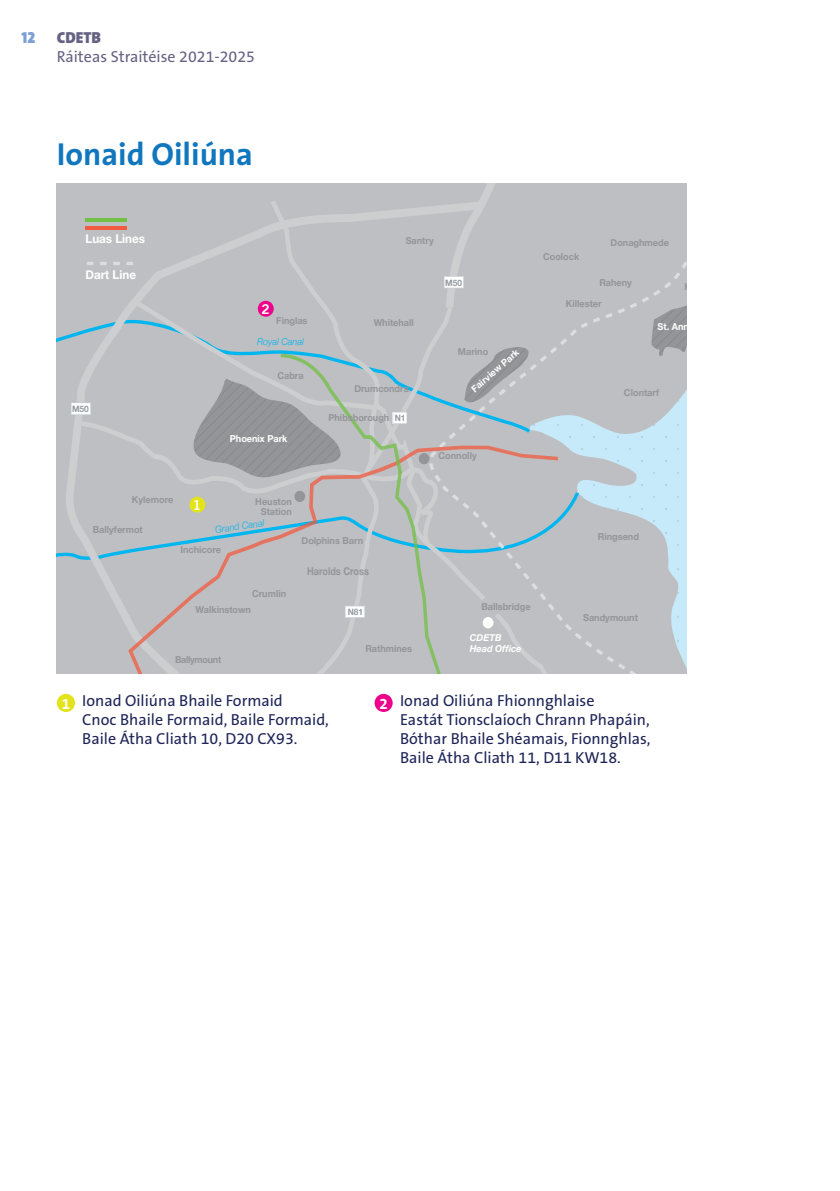
<style>
.page{position:relative;width:840px;height:1191px;background:#fff}
.page>*{position:absolute;margin:0;border:0;box-sizing:border-box;transform-origin:0 0}
.heading_2{font:700 32px "The Sans";color:#1077be}
.t1{font:16px/19.2px "The Sans B5 Plain";color:#1e2557}
.t2{font:16px "The Sans B5 Plain";color:#666284}
.t3{font:900 16px "The Sans";color:#666284}
.t4{font:16px "The Sans Black Caps";color:#7ba0d4}
.t5{font:700 15.4px "The Sans B7";color:#fff}
.t6{font:13.6px "Trade Gothic Bold Two";color:#fff}
.t7{font:700 12.2px "Helvetica Neue";color:#fff;scale:.95 1}
.t8{font:700 10.8px "Helvetica Neue";color:#939598;scale:.85 1}
.t9{font:700 9.6px/20.8px "Helvetica Neue";color:#939598;scale:.95 1}
.t10{font:italic 300 9.6px "Helvetica Neue";color:#00b6f0;scale:.95 1}
.t11{font:italic 700 9.6px/10.6px "Helvetica Neue";color:#fff;scale:.95 1}
.t12{font:700 9.6px "Helvetica Neue";color:#fff;scale:.95 1}
.t13{font:700 9.6px "Helvetica Neue";letter-spacing:-.035em;color:#939598;scale:.95 1}
.t14{font:700 9.6px "Helvetica Neue";color:#949699;scale:.95 1}
.t15{font:700 9.4px "Helvetica Neue";color:#fff}
.t16{font:700 8.8px "Helvetica Neue";color:#939ba1;scale:.95 1}
</style>
<div class="page">
<div style="left:57px;top:183px;width:629px;height:130px;background:#bebfc2"></div>
<svg style="left:443px;top:183px;width:102px;height:27px;background:#bfc0c3"></svg>
<svg style="left:66px;top:201px;width:414px;height:143px;background:#bdc0c3"></svg>
<svg style="left:420px;top:210px;width:266px;height:463px;background:#bfc5c9"></svg>
<hr style="left:85px;top:218px;width:41px;height:4px;background:#71bf44">
<hr style="left:85px;top:226px;width:41px;height:4px;background:#f15b40">
<svg style="left:87px;top:262px;width:49px;height:3px"></svg>
<svg style="left:258px;top:301px;width:15px;height:16px"></svg>
<svg style="left:57px;top:344px;width:562px;height:329px;background:#b9bdc0"></svg>
<svg style="left:57px;top:694px;width:18px;height:18px"></svg>
<svg style="left:374px;top:694px;width:18px;height:18px"></svg>
<h2 class="t4" style="left:21px;top:24px;width:15px">12</h2>
<h2 class="t3" style="left:57px;top:24px;width:46px">CDETB</h2>
<h2 class="t2" style="left:57px;top:48px;width:200px">Ráiteas Straitéise 2021-2025</h2>
<p class="heading_2" style="left:57px;top:127px;width:198px">Ionaid Oiliúna</p>
<p class="t7" style="left:85px;top:229px;width:64px">Luas Lines</p>
<p class="t7" style="left:85px;top:265px;width:55px">Dart Line</p>
<p class="t16" style="left:72px;top:402px;width:19px">M50</p>
<h3 class="t6" style="left:261px;top:300px;width:10px">2</h3>
<p class="t9" style="left:276px;top:310px;width:34px">Finglas</p>
<p class="t10" style="left:257px;top:334px;width:51px">Royal Canal</p>
<p class="t9" style="left:277px;top:365px;width:29px">Cabra</p>
<p class="t12" style="left:230px;top:431px;width:62px">Phoenix Park</p>
<p class="t9" style="left:405px;top:230px;width:31px">Santry</p>
<p class="t9" style="left:373px;top:313px;width:44px">Whitehall</p>
<p class="t9" style="left:354px;top:379px;width:59px">Drumcondra</p>
<p class="t9" style="left:328px;top:407px;width:66px">Phibsborough</p>
<p class="t16" style="left:394px;top:411px;width:13px">N1</p>
<p class="t16" style="left:445px;top:276px;width:19px">M50</p>
<p class="t14" style="left:457px;top:343px;width:33px">Marino</p>
<p class="t15" style="left:467px;top:384px;width:62px;rotate:-41deg">Fairview Park</p>
<p class="t9" style="left:438px;top:445px;width:42px">Connolly</p>
<p class="t9" style="left:610px;top:233px;width:63px">Donaghmede</p>
<p class="t9" style="left:565px;top:273px;width:71px;text-indent:33px">Raheny<br>Killester</p>
<p class="t9" style="left:542px;top:246px;width:40px">Coolock</p>
<p class="t9" style="left:623px;top:382px;width:38px">Clontarf</p>
<p class="t9" style="left:132px;top:489px;width:45px">Kylemore</p>
<p class="t9" style="left:93px;top:519px;width:54px">Ballyfermot</p>
<h3 class="t6" style="left:193px;top:496px;width:10px">1</h3>
<p class="t9" style="left:255px;top:496px;width:40px;line-height:10px;text-align:center">Heuston<br>Station</p>
<p class="t10" style="left:214px;top:522px;width:54px;rotate:-8deg">Grand Canal</p>
<p class="t9" style="left:180px;top:539px;width:44px">Inchicore</p>
<p class="t9" style="left:252px;top:583px;width:37px">Crumlin</p>
<p class="t9" style="left:195px;top:599px;width:60px">Walkinstown</p>
<p class="t9" style="left:301px;top:530px;width:66px">Dolphins Barn</p>
<p class="t8" style="left:307px;top:562px;width:74px">Harolds Cross</p>
<p class="t16" style="left:347px;top:605px;width:18px">N81</p>
<p class="t13" style="left:175px;top:652px;width:50px">Ballymount</p>
<p class="t9" style="left:365px;top:638px;width:51px">Rathmines</p>
<p class="t9" style="left:481px;top:596px;width:53px">Ballsbridge</p>
<p class="t11" style="left:469px;top:633px;width:56px">CDETB<br>Head Office</p>
<p class="t9" style="left:597px;top:527px;width:45px">Ringsend</p>
<p class="t9" style="left:582px;top:607px;width:59px">Sandymount</p>
<p class="t1" style="left:82px;top:691px;width:248px">Ionad Oiliúna Bhaile Formaid<br>Cnoc Bhaile Formaid, Baile Formaid,<br>Baile Átha Cliath 10, D20 CX93.</p>
<p class="t1" style="left:400px;top:691px;width:252px">Ionad Oiliúna Fhionnghlaise<br>Eastát Tionsclaíoch Chrann Phapáin, Bóthar Bhaile Shéamais, Fionnghlas, Baile Átha Cliath 11, D11 KW18.</p>
<h3 class="t5" style="left:62px;top:695px;width:10px">1</h3>
<h3 class="t5" style="left:379px;top:695px;width:10px">2</h3>
</div>
